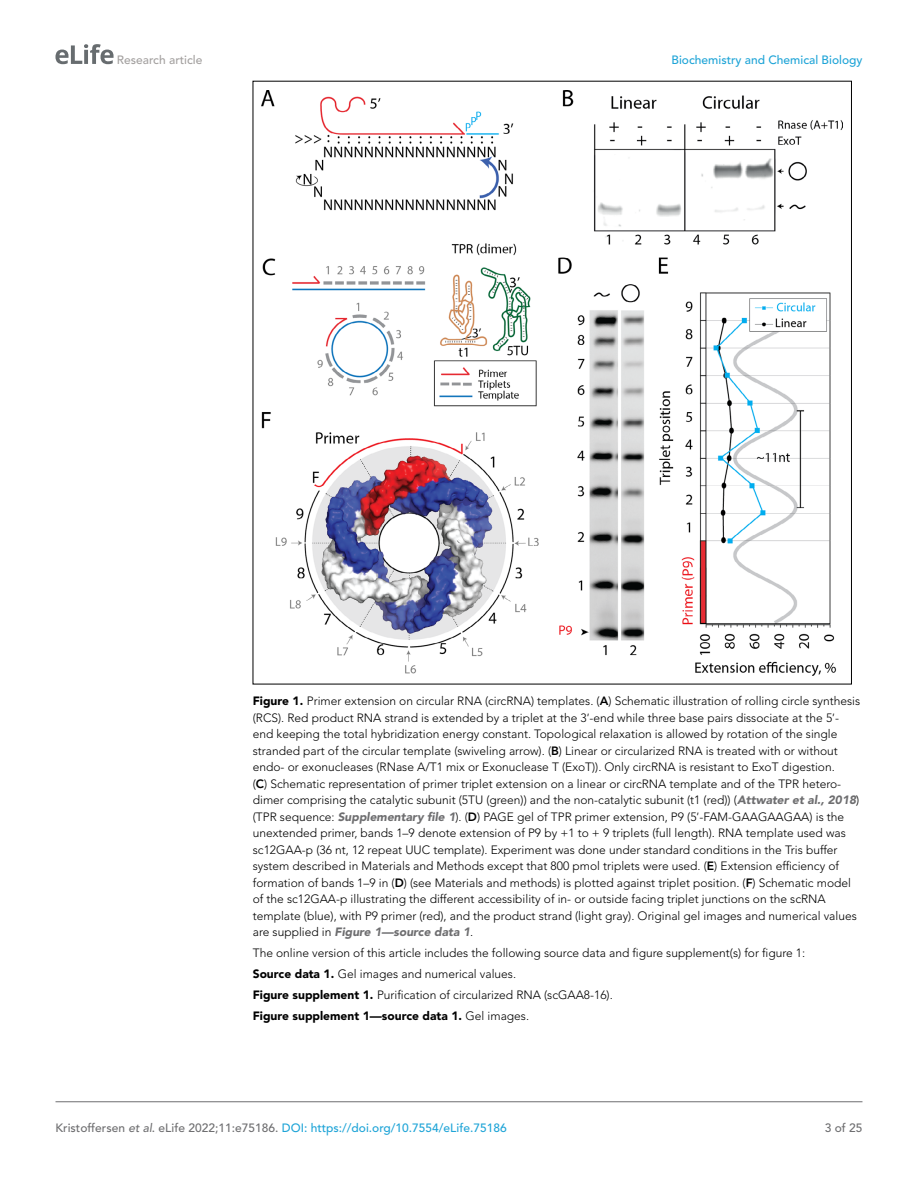
<style>
.page{position:relative;width:918px;height:1188px;background:#fff}
.page>*{position:absolute;margin:0;border:0;box-sizing:border-box;transform-origin:0 0}
.t1{font:300 12px/16.5px "Avenir LT Std";color:#000}
.t2{font:500 12px "Avenir LT Std";color:#1ea4d7}
.t3{font:500 12px "Avenir LT Std";color:#a3a09f}
.t4{font:500 12px "Avenir LT Std";color:#6e6e70}
.s1{font-weight:900}
.s2{font-weight:800}
.s3{font-weight:900;font-style:italic;color:#6e6e70}
.s4{color:#6e6e70}
.s5{font-style:italic;color:#6e6e70}
</style>
<div class="page">
<svg style="left:55px;top:44px;width:59px;height:20px"></svg>
<hr style="left:56px;top:1101px;width:806px;height:1px;background:#6e6e70">
<img style="left:262px;top:90px;width:580px;height:585px">
<p class="t3" style="left:117px;top:53px;width:87px">Research article</p>
<p class="t2" style="left:672px;top:53px;width:192px">Biochemistry and Chemical Biology</p>
<p class="t1" style="left:253px;top:693px;width:609px"><span class="s1">Figure 1.</span> Primer extension on circular RNA (circRNA) templates. (<span class="s2">A</span>) Schematic illustration of rolling circle synthesis (RCS). Red product RNA strand is extended by a triplet at the 3 -end while three base pairs dissociate at the 5 - end keeping the total hybridization energy constant. Topological relaxation is allowed by rotation of the single stranded part of the circular template (swiveling arrow). (<span class="s2">B</span>) Linear or circularized RNA is treated with or without endo- or exonucleases (RNase A/T1 mix or Exonuclease T (ExoT)). Only circRNA is resistant to ExoT digestion.<br>(<span class="s2">C</span>) Schematic representation of primer triplet extension on a linear or circRNA template and of the TPR hetero&shy;dimer comprising the catalytic subunit (5TU (green)) and the non-catalytic subunit (t1 (red)) (<span class="s3">Attwater et al., 2018</span>) (TPR sequence: <span class="s3">Supplementary file 1</span>). (<span class="s2">D</span>) PAGE gel of TPR primer extension, P9 (5 -FAM-GAAGAAGAA) is the unextended primer, bands 1–9 denote extension of P9 by +1 to + 9 triplets (full length). RNA template used was sc12GAA-p (36 nt, 12 repeat UUC template). Experiment was done under standard conditions in the Tris buffer system described in Materials and Methods except that 800 pmol triplets were used. (<span class="s2">E</span>) Extension efficiency of formation of bands 1–9 in (<span class="s2">D</span>) (see Materials and methods) is plotted against triplet position. (<span class="s2">F</span>) Schematic model of the sc12GAA-p illustrating the different accessibility of in- or outside facing triplet junctions on the scRNA template (blue), with P9 primer (red), and the product strand (light gray). Original gel images and numerical values are supplied in <span class="s3">Figure 1—source data 1</span>.</p>
<p class="t1" style="left:253px;top:943px;width:554px;line-height:21px">The online version of this article includes the following source data and figure supplement(s) for figure 1:<br><span class="s1">Source data 1.</span> Gel images and numerical values.<br><span class="s1">Figure supplement 1.</span> Purification of circularized RNA (scGAA8-16).<br><span class="s1">Figure supplement 1—source data 1.</span> Gel images.</p>
<p class="t2" style="left:56px;top:1121px;width:453px"><span class="s4">Kristoffersen</span> <span class="s5">et al</span><span class="s4">. eLife 2022;11:e75186.</span> DOI: https://doi.org/10.7554/eLife.75186</p>
<p class="t4" style="left:825px;top:1121px;width:39px">3 of 25</p>
</div>
